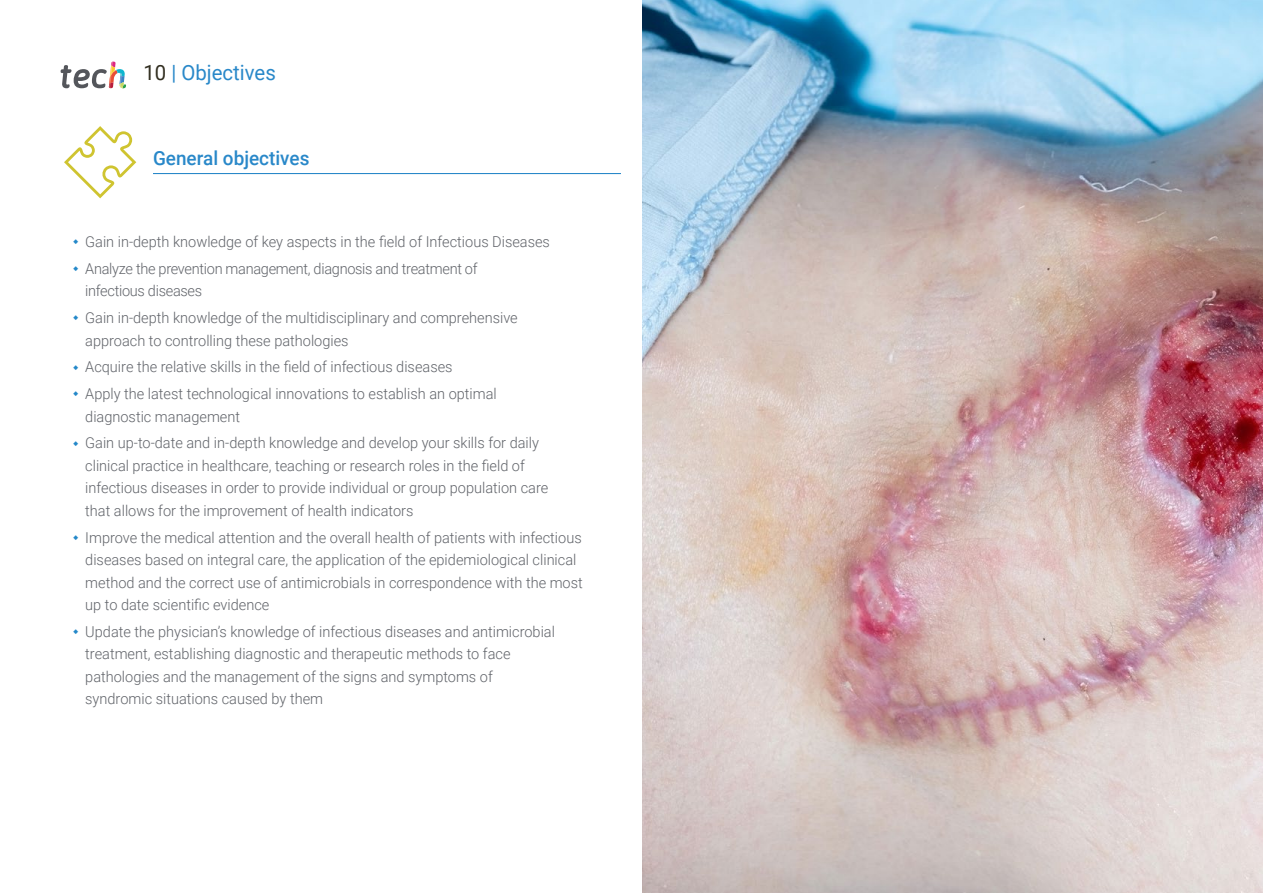
<style>
.page{position:relative;width:1263px;height:893px;background:#fff}
.page>*{position:absolute;margin:0;border:0;box-sizing:border-box;transform-origin:0 0}
.t1{font:21px "Roboto";color:#2988c9}
.t2{font:500 19.5px "Roboto";color:#2988c9}
.t3{font:300 15px/22.5px "Roboto";color:#61646a}
.s1{color:#312e20}
</style>
<div class="page">
<img style="left:642px;top:0;width:621px;height:893px">
<hr style="left:153px;top:173px;width:468px;height:1px;background:#2988c9">
<svg style="left:64px;top:126px;width:72px;height:72px"></svg>
<svg style="left:61px;top:62px;width:65px;height:27px"></svg>
<h1 class="t1" style="left:144px;top:57px;width:134px"><span class="s1">10</span> | Objectives</h1>
<h2 class="t2" style="left:153px;top:145px;width:158px">General objectives</h2>
<p class="t3" style="left:85px;top:228px;width:466px;line-height:26.7px">Gain in-depth knowledge of key aspects in the field of Infectious Diseases<br>Analyze the prevention management, diagnosis and treatment of</p>
<p class="t3" style="left:85px;top:277px;width:434px;line-height:26.7px">infectious diseases<br>Gain in-depth knowledge of the multidisciplinary and comprehensive</p>
<p class="t3" style="left:85px;top:326px;width:413px;line-height:26.7px">approach to controlling these pathologies<br>Acquire the relative skills in the field of infectious diseases<br>Apply the latest technological innovations to establish an optimal</p>
<p class="t3" style="left:85px;top:402px;width:455px;line-height:26.7px">diagnostic management<br>Gain up-to-date and in-depth knowledge and develop your skills for daily</p>
<p class="t3" style="left:85px;top:454px;width:465px">clinical practice in healthcare, teaching or research roles in the field of infectious diseases in order to provide individual or group population care that allows for the improvement of health indicators</p>
<p class="t3" style="left:85px;top:525px;width:499px">Improve the medical attention and the overall health of patients with infectious diseases based on integral care, the application of the epidemiological clinical method and the correct use of antimicrobials in correspondence with the most up to date scientific evidence</p>
<p class="t3" style="left:85px;top:620px;width:471px">Update the physician’s knowledge of infectious diseases and antimicrobial treatment, establishing diagnostic and therapeutic methods to face pathologies and the management of the signs and symptoms of syndromic situations caused by them</p>
</div>
